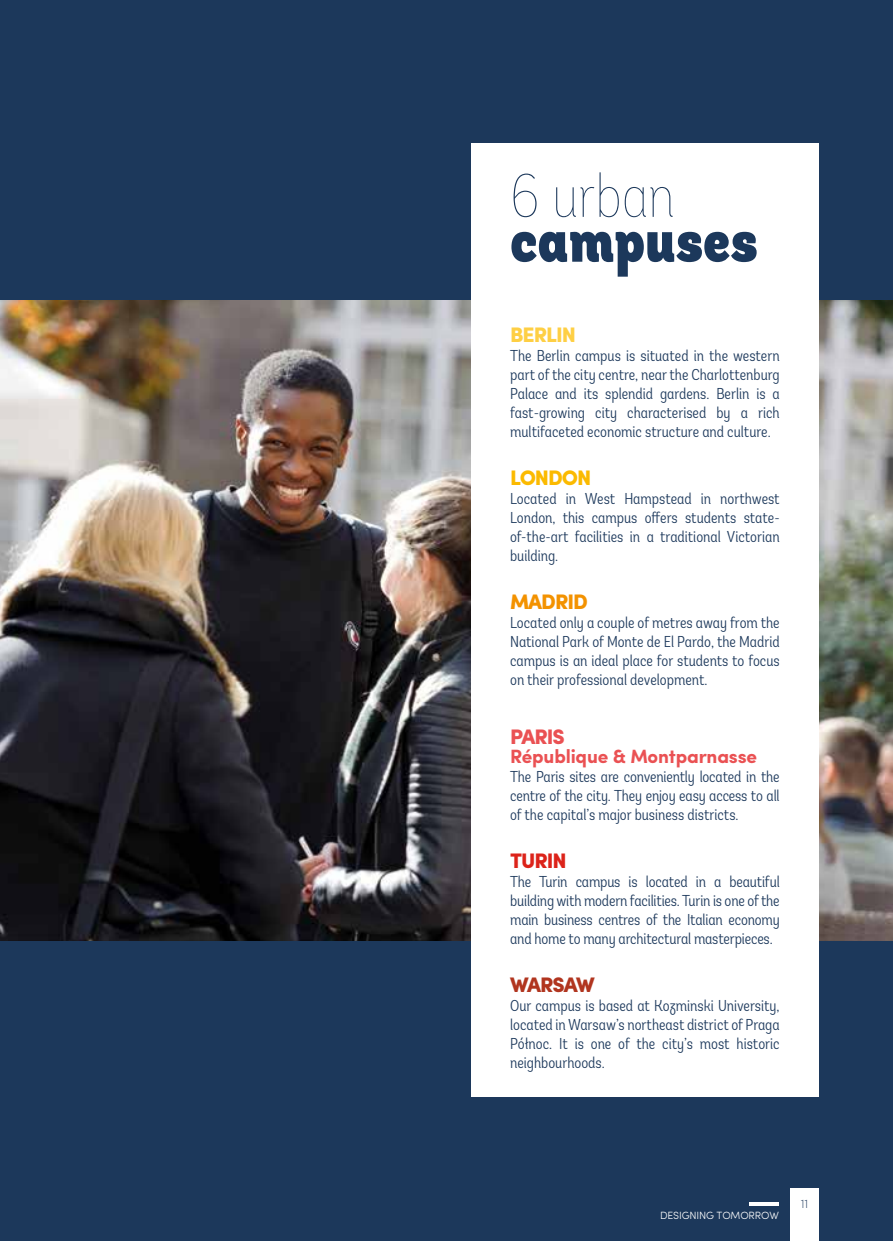
<style>
.page{position:relative;width:893px;height:1241px;background:#fff}
.page>*{position:absolute;margin:0;border:0;box-sizing:border-box;transform-origin:0 0}
.t1{font:900 condensed 61.25px "Andes";color:#1c385b}
.t2{font:200 condensed 61.25px "Andes";color:#1c385b}
.t3{font:900 21px "Sofia Pro";letter-spacing:-.05em;color:#fecf44}
.t4{font:900 21px "Sofia Pro";letter-spacing:-.05em;color:#fbba00}
.t5{font:900 21px "Sofia Pro";letter-spacing:-.05em;color:#f39200}
.t6{font:900 21px "Sofia Pro";letter-spacing:-.05em;color:#b1351f}
.t7{font:900 21px "Sofia Pro";letter-spacing:-.05em;color:#ea5153}
.t8{font:900 21px "Sofia Pro";letter-spacing:-.05em;color:#dc231a}
.t9{font:700 19.25px "Sofia Pro";letter-spacing:-.01em;color:#ea5153}
.t10{font:300 condensed 15.75px/18.9px "Andes";color:#1c385b;text-align:justify}
.t11{font:200 12.25px "Sofia Pro";color:#1c385b}
.t12{font:300 10.5px "Sofia Pro";letter-spacing:-.015em;color:#fff}
</style>
<div class="page">
<div style="left:0;top:0;width:893px;height:1240px;background:#1c385b"></div>
<img style="left:0;top:300px;width:893px;height:640px">
<div style="left:471px;top:144px;width:348px;height:952px;background:#fff"></div>
<div style="left:791px;top:1188px;width:28px;height:52px;background:#fff"></div>
<hr style="left:749px;top:1202px;width:30px;height:4px;background:#fff">
<h1 class="t2" style="left:510px;top:160px;width:166px">6 urban</h1>
<h1 class="t1" style="left:510px;top:200px;width:249px">campuses</h1>
<h2 class="t3" style="left:510px;top:318px;width:67px">BERLIN</h2>
<p class="t10" style="left:510px;top:346px;width:271px">The Berlin campus is situated in the western part of the city centre, near the Charlottenburg Palace and its splendid gardens. Berlin is a fast-growing city characterised by a rich multifaceted economic structure and culture.</p>
<h2 class="t4" style="left:510px;top:461px;width:83px">LONDON</h2>
<p class="t10" style="left:510px;top:489px;width:271px">Located in West Hampstead in northwest London, this campus offers students state&shy;of-the-art facilities in a traditional Victorian building.</p>
<h2 class="t5" style="left:510px;top:585px;width:79px">MADRID</h2>
<p class="t10" style="left:510px;top:613px;width:271px">Located only a couple of metres away from the National Park of Monte de El Pardo, the Madrid campus is an ideal place for students to focus on their professional development.</p>
<h2 class="t7" style="left:510px;top:719px;width:56px">PARIS</h2>
<p class="t9" style="left:510px;top:741px;width:248px">République &amp; Montparnasse</p>
<p class="t10" style="left:510px;top:766px;width:271px">The Paris sites are conveniently located in the centre of the city. They enjoy easy access to all of the capital’s major business districts.</p>
<h2 class="t8" style="left:510px;top:843px;width:58px">TURIN</h2>
<p class="t10" style="left:510px;top:871px;width:271px">The Turin campus is located in a beautiful building with modern facilities. Turin is one of the main business centres of the Italian economy and home to many architectural masterpieces.</p>
<h2 class="t6" style="left:510px;top:967px;width:86px">WARSAW</h2>
<p class="t10" style="left:510px;top:995px;width:271px">Our campus is based at Kozminski University, located in Warsaw’s northeast district of Praga Północ. It is one of the city’s most historic neighbourhoods.</p>
<p class="t12" style="left:660px;top:1207px;width:120px">DESIGNING TOMORROW</p>
<p class="t11" style="left:801px;top:1194px;width:9px">11</p>
</div>
